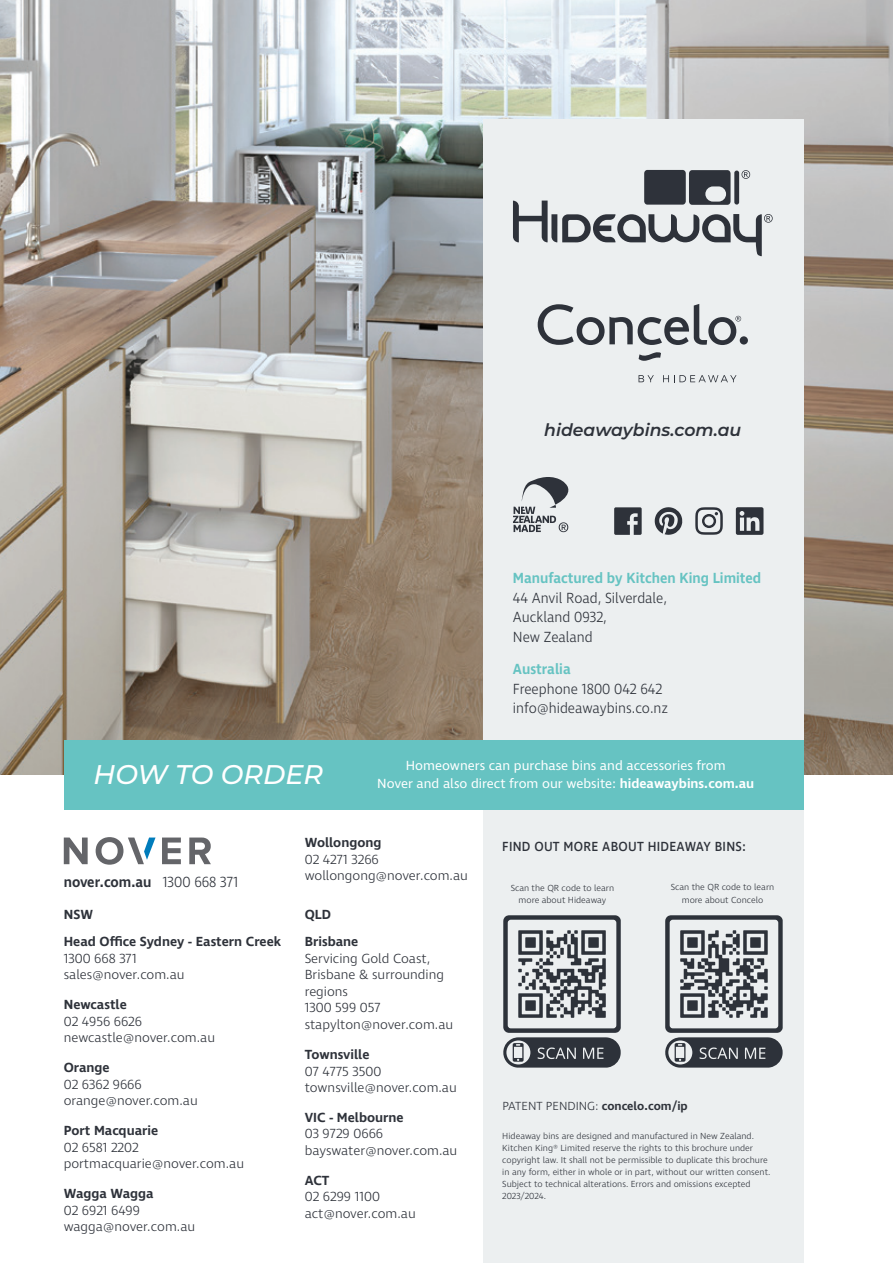
<style>
.page{position:relative;width:893px;height:1263px;background:#fff}
.page>*{position:absolute;margin:0;border:0;box-sizing:border-box;transform-origin:0 0}
.title_page_heading{font:italic 500 27px "Montserrat";color:#fff}
.sub_heading_-_helv{font:italic 600 17.25px "Montserrat";color:#2e323a}
.t1{font:300 15px/19.5px "Ingra";color:#2e323a;scale:.93 1}
.t2{font:600 15px "Ingra";color:#66c3c2;scale:.93 1}
.t3{font:600 15px "Ingra";color:#2e323a;scale:.93 1}
.distr_body{font:300 13.5px/16.5px "Ingra";color:#2e323a}
.distr_heading{font:600 13.5px "Ingra";color:#2e323a}
.Body_9pt{font:13.5px/18px "Ingra";color:#fff;text-align:center}
.t4{font:500 13.5px "Ingra";letter-spacing:.02em;color:#2e323a;scale:.93 1}
.t5{font:300 12px "Ingra";color:#2e323a}
.Body_9pt-2{font:300 9px/12px "Ingra";color:#2e323a;text-align:center}
.s1{font-weight:600;color:#66c3c2}
.s2{font-weight:600}
.s3{font-weight:300}
</style>
<div class="page">
<img style="left:0;top:0;width:893px;height:775px">
<div style="left:483px;top:119px;width:321px;height:1144px;background:#eceff0"></div>
<svg style="left:639px;top:352px;width:22px;height:9px"></svg>
<div style="left:740px;top:336px;width:8px;height:9px;background:#2e323a;border-radius:50%"></div>
<svg style="left:638px;top:375px;width:16px;height:7px"></svg>
<svg style="left:663px;top:375px;width:73px;height:7px"></svg>
<svg style="left:538px;top:304px;width:203px;height:41px"></svg>
<svg style="left:513px;top:170px;width:260px;height:86px"></svg>
<svg style="left:655px;top:507px;width:27px;height:28px"></svg>
<svg style="left:614px;top:507px;width:28px;height:28px"></svg>
<svg style="left:695px;top:507px;width:28px;height:28px"></svg>
<svg style="left:736px;top:507px;width:27px;height:28px"></svg>
<svg style="left:513px;top:477px;width:56px;height:55px"></svg>
<div style="left:64px;top:740px;width:740px;height:69px;background:#66c3c2"></div>
<svg style="left:665px;top:915px;width:118px;height:152px"></svg>
<svg style="left:503px;top:915px;width:118px;height:152px"></svg>
<svg style="left:64px;top:837px;width:24px;height:27px"></svg>
<svg style="left:162px;top:837px;width:19px;height:27px"></svg>
<svg style="left:189px;top:837px;width:22px;height:27px"></svg>
<svg style="left:96px;top:837px;width:60px;height:28px"></svg>
<p class="sub_heading_-_helv" style="left:544px;top:418px;width:198px">hideawaybins.com.au</p>
<p class="title_page_heading" style="left:94px;top:756px;width:231px">HOW TO ORDER</p>
<p class="t2" style="left:513px;top:569px;width:268px">Manufactured by Kitchen King Limited</p>
<p class="t1" style="left:513px;top:589px;width:167px">44 Anvil Road, Silverdale,<br>Auckland 0932,<br>New Zealand</p>
<p class="t1" style="left:513px;top:660px;width:162px"><span class="s1">Australia<br></span>Freephone 1800 042 642</p>
<p class="t1" style="left:513px;top:699px;width:168px">info@hideawaybins.co.nz</p>
<p class="Body_9pt" style="left:377px;top:757px;width:378px">Homeowners can purchase bins and accessories from<br>Nover and also direct from our website: <span class="s2">hideawaybins.com.au</span></p>
<p class="t3" style="left:64px;top:873px;width:189px">nover.com.au <span class="s3">1300 668 371</span></p>
<p class="distr_heading" style="left:305px;top:834px;width:78px">Wollongong</p>
<p class="distr_body" style="left:305px;top:852px;width:76px">02 4271 3266</p>
<p class="distr_body" style="left:305px;top:868px;width:165px">wollongong@nover.com.au</p>
<p class="distr_heading" style="left:64px;top:906px;width:31px">NSW</p>
<p class="distr_heading" style="left:305px;top:906px;width:28px">QLD</p>
<p class="distr_heading" style="left:64px;top:933px;width:219px">Head Office Sydney - Eastern Creek</p>
<p class="distr_body" style="left:64px;top:951px;width:75px">1300 668 371</p>
<p class="distr_body" style="left:64px;top:967px;width:122px">sales@nover.com.au</p>
<p class="distr_heading" style="left:64px;top:996px;width:65px">Newcastle</p>
<p class="distr_body" style="left:64px;top:1014px;width:80px">02 4956 6626</p>
<p class="distr_body" style="left:64px;top:1030px;width:153px">newcastle@nover.com.au</p>
<p class="distr_heading" style="left:64px;top:1059px;width:47px">Orange</p>
<p class="distr_body" style="left:64px;top:1076px;width:79px">02 6362 9666</p>
<p class="distr_body" style="left:64px;top:1093px;width:135px">orange@nover.com.au</p>
<p class="distr_heading" style="left:64px;top:1122px;width:96px">Port Macquarie</p>
<p class="distr_body" style="left:64px;top:1139px;width:76px">02 6581 2202</p>
<p class="distr_body" style="left:64px;top:1156px;width:182px">portmacquarie@nover.com.au</p>
<p class="distr_heading" style="left:64px;top:1185px;width:91px">Wagga Wagga</p>
<p class="distr_body" style="left:64px;top:1202px;width:78px">02 6921 6499</p>
<p class="distr_body" style="left:64px;top:1219px;width:133px">wagga@nover.com.au</p>
<p class="distr_heading" style="left:305px;top:933px;width:55px">Brisbane</p>
<p class="distr_body" style="left:305px;top:951px;width:141px">Servicing Gold Coast,<br>Brisbane &amp; surrounding regions</p>
<p class="distr_body" style="left:305px;top:1000px;width:77px">1300 599 057</p>
<p class="distr_body" style="left:305px;top:1017px;width:150px">stapylton@nover.com.au</p>
<p class="distr_heading" style="left:305px;top:1046px;width:66px">Townsville</p>
<p class="distr_body" style="left:305px;top:1063px;width:78px">07 4775 3500</p>
<p class="distr_body" style="left:305px;top:1080px;width:154px">townsville@nover.com.au</p>
<p class="distr_heading" style="left:305px;top:1109px;width:100px">VIC - Melbourne</p>
<p class="distr_body" style="left:305px;top:1126px;width:80px">03 9729 0666</p>
<p class="distr_body" style="left:305px;top:1143px;width:154px">bayswater@nover.com.au</p>
<p class="distr_heading" style="left:305px;top:1172px;width:26px">ACT</p>
<p class="distr_body" style="left:305px;top:1189px;width:77px">02 6299 1100</p>
<p class="distr_body" style="left:305px;top:1206px;width:112px">act@nover.com.au</p>
<p class="t4" style="left:502px;top:838px;width:263px">FIND OUT MORE ABOUT HIDEAWAY BINS:</p>
<p class="Body_9pt-2" style="left:671px;top:882px;width:105px">Scan the QR code to learn more about Concelo</p>
<p class="Body_9pt-2" style="left:511px;top:883px;width:105px">Scan the QR code to learn more about Hideaway</p>
<p class="t5" style="left:502px;top:1099px;width:187px">PATENT PENDING: <span class="s2">concelo.com/ip</span></p>
<p class="Body_9pt-2" style="left:502px;top:1130px;width:270px;text-align:left">Hideaway bins are designed and manufactured in New Zealand.<br>Kitchen King® Limited reserve the rights to this brochure under copyright law. It shall not be permissible to duplicate this brochure in any form, either in whole or in part, without our written consent.<br>Subject to technical alterations. Errors and omissions excepted 2023/2024.</p>
</div>
